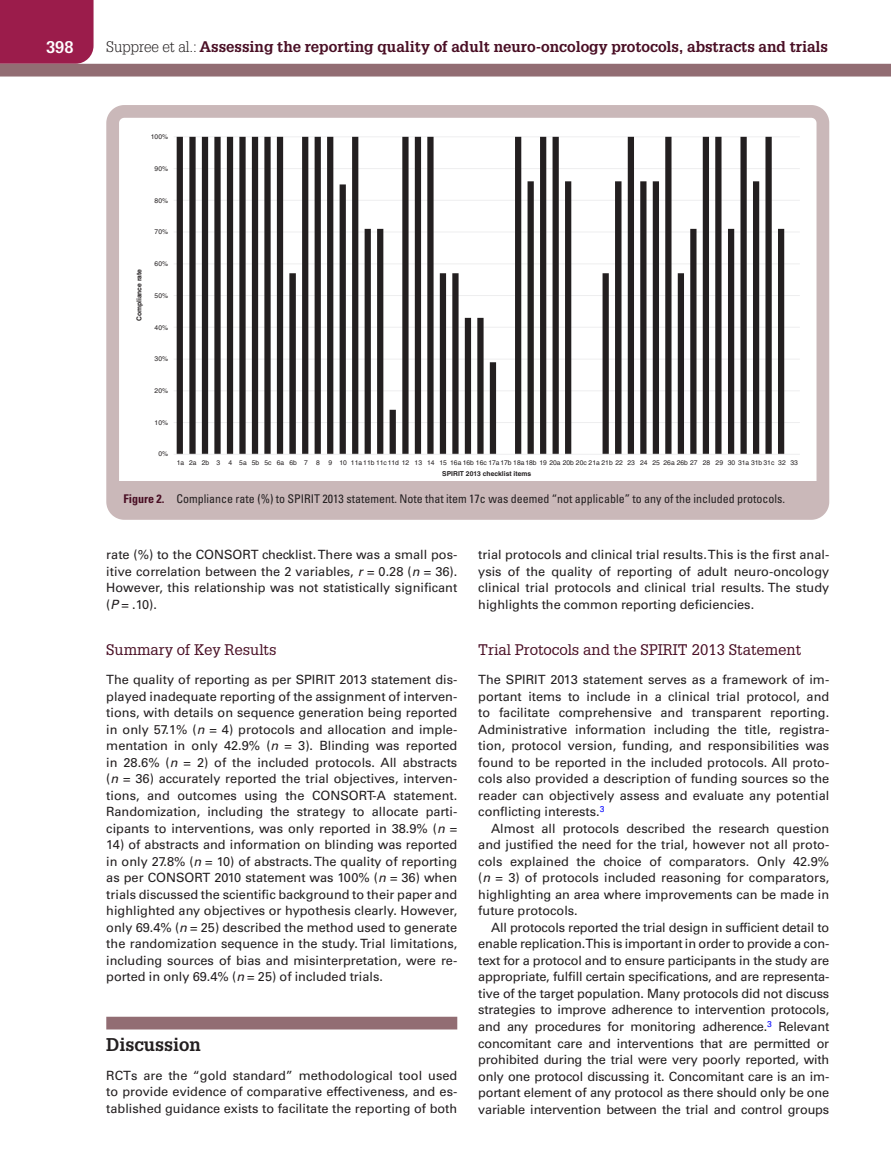
<style>
.page{position:relative;width:891px;height:1175px;background:#fff}
.page>*{position:absolute;margin:0;border:0;box-sizing:border-box;transform-origin:0 0}
.t1{font:700 18px "Glypha LT Std";color:#231f20}
.t2{font:700 16.5px "Glypha LT Std";color:#fff}
.t3{font:700 15px "Glypha LT Std";color:#490e24}
.t4{font:15px "Glypha LT Std";color:#490e24}
.t5{font:12.75px/16.5px "Univers LT Std";color:#231f20;text-align:justify}
.t6{font:condensed 12px "Univers LT Std";color:#231f20}
.t7{font:6.75px "Helvetica";color:#231f20}
.t8{font:700 6.75px "Helvetica";color:#231f20}
.s1{font-weight:300;color:#231f20}
.s2{font-weight:700;color:#490e24}
.s3{font-style:italic}
</style>
<div class="page">
<div style="left:0;top:0;width:94px;height:64px;background:#9b1c4b"></div>
<div style="left:0;top:64px;width:891px;height:12px;background:#926d73"></div>
<div style="left:106px;top:1016px;width:351px;height:13px;background:#926d73"></div>
<hr style="left:174px;top:136px;width:626px;height:1px;background:#eeeeef">
<hr style="left:174px;top:168px;width:626px;height:1px;background:#eeeeef">
<hr style="left:174px;top:200px;width:626px;height:1px;background:#eeeeef">
<hr style="left:174px;top:232px;width:626px;height:1px;background:#eeeeef">
<hr style="left:174px;top:263px;width:626px;height:1px;background:#eeeeef">
<hr style="left:174px;top:295px;width:626px;height:1px;background:#eeeeef">
<hr style="left:174px;top:327px;width:626px;height:1px;background:#eeeeef">
<hr style="left:174px;top:359px;width:626px;height:1px;background:#eeeeef">
<hr style="left:174px;top:390px;width:626px;height:1px;background:#eeeeef">
<hr style="left:174px;top:422px;width:626px;height:1px;background:#eeeeef">
<svg style="left:177px;top:137px;width:607px;height:317px"></svg>
<hr style="left:174px;top:454px;width:626px;height:1px;background:#eeeeef">
<div style="left:118px;top:481px;width:700px;height:29px;background:#cab8b9"></div>
<div style="left:106px;top:105px;width:723px;height:415px;border:13px solid #cab8b9;border-radius:12px"></div>
<p class="t2" style="left:46px;top:37px;width:29px">398</p>
<p class="t3" style="left:106px;top:37px;width:723px"><span class="s1">Suppree et al.:</span> Assessing the reporting quality of adult neuro-oncology protocols, abstracts and trials</p>
<p class="t8" style="left:135px;top:321px;width:54px;rotate:-90deg">Compliance rate</p>
<p class="t7" style="left:151px;top:133px;width:19px">100%</p>
<p class="t7" style="left:155px;top:165px;width:15px">90%</p>
<p class="t7" style="left:155px;top:196px;width:15px">80%</p>
<p class="t7" style="left:155px;top:228px;width:15px">70%</p>
<p class="t7" style="left:155px;top:260px;width:15px">60%</p>
<p class="t7" style="left:155px;top:291px;width:15px">50%</p>
<p class="t7" style="left:155px;top:323px;width:15px">40%</p>
<p class="t7" style="left:155px;top:355px;width:15px">30%</p>
<p class="t7" style="left:155px;top:387px;width:15px">20%</p>
<p class="t7" style="left:155px;top:418px;width:15px">10%</p>
<p class="t7" style="left:158px;top:450px;width:11px">0%</p>
<p class="t7" style="left:177px;top:458px;width:132px">1a2a2b 3 4 5a5b5c6a6b 7</p>
<p class="t7" style="left:316px;top:458px;width:5px">8</p>
<p class="t7" style="left:328px;top:458px;width:471px">9 10 11a 11b 11c11d 12 13 14 15 16a 16b 16c 17a17b 18a 18b 19 20a 20b 20c 21a 21b 22 23 24 25 26a 26b 27 28 29 30 31a 31b 31c 32 33</p>
<p class="t8" style="left:442px;top:469px;width:90px">SPIRIT 2013 checklist items</p>
<p class="t6" style="left:124px;top:490px;width:663px"><span class="s2">Figure 2.</span> Compliance rate (%) to SPIRIT 2013 statement. Note that item 17c was deemed “not applicable” to any of the included protocols.</p>
<p class="t5" style="left:106px;top:546px;width:353px">rate (%) to the CONSORT checklist. There was a small pos&shy;itive correlation between the 2 variables, <span class="s3">r</span> = 0.28 (<span class="s3">n</span> = 36).<br>However, this relationship was not statistically significant (<span class="s3">P</span> = .10).</p>
<p class="t4" style="left:106px;top:640px;width:172px">Summary of Key Results</p>
<p class="t5" style="left:106px;top:671px;width:353px">The quality of reporting as per SPIRIT 2013 statement dis&shy;played inadequate reporting of the assignment of interven&shy;tions, with details on sequence generation being reported in only 57.1% (<span class="s3">n</span> = 4) protocols and allocation and imple&shy;mentation in only 42.9% (<span class="s3">n</span> = 3). Blinding was reported in 28.6% (<span class="s3">n</span> = 2) of the included protocols. All abstracts (<span class="s3">n</span> = 36) accurately reported the trial objectives, interven&shy;tions, and outcomes using the CONSORT-A statement.<br>Randomization, including the strategy to allocate parti&shy;cipants to interventions, was only reported in 38.9% (<span class="s3">n</span> =</p>
<p class="t5" style="left:106px;top:836px;width:353px">14) of abstracts and information on blinding was reported in only 27.8% (<span class="s3">n</span> = 10) of abstracts. The quality of reporting as per CONSORT 2010 statement was 100% (<span class="s3">n</span> = 36) when trials discussed the scientific background to their paper and highlighted any objectives or hypothesis clearly. However, only 69.4% (<span class="s3">n</span> = 25) described the method used to generate the randomization sequence in the study. Trial limitations, including sources of bias and misinterpretation, were re&shy;ported in only 69.4% (<span class="s3">n</span> = 25) of included trials.</p>
<h1 class="t1" style="left:106px;top:1032px;width:96px">Discussion</h1>
<p class="t5" style="left:106px;top:1067px;width:353px">RCTs are the “gold standard” methodological tool used to provide evidence of comparative effectiveness, and es&shy;tablished guidance exists to facilitate the reporting of both</p>
<p class="t5" style="left:478px;top:546px;width:353px">trial protocols and clinical trial results. This is the first anal&shy;ysis of the quality of reporting of adult neuro-oncology clinical trial protocols and clinical trial results. The study highlights the common reporting deficiencies.</p>
<p class="t4" style="left:478px;top:640px;width:325px">Trial Protocols and the SPIRIT 2013 Statement</p>
<p class="t5" style="left:478px;top:671px;width:353px">The SPIRIT 2013 statement serves as a framework of im&shy;portant items to include in a clinical trial protocol, and to facilitate comprehensive and transparent reporting.<br>Administrative information including the title, registra&shy;tion, protocol version, funding, and responsibilities was found to be reported in the included protocols. All proto&shy;cols also provided a description of funding sources so the reader can objectively assess and evaluate any potential conflicting interests.<sup>3</sup></p>
<p class="t5" style="left:478px;top:820px;width:353px;text-indent:13px">Almost all protocols described the research question and justified the need for the trial, however not all proto&shy;cols explained the choice of comparators. Only 42.9% (<span class="s3">n</span> = 3) of protocols included reasoning for comparators, highlighting an area where improvements can be made in future protocols.</p>
<p class="t5" style="left:478px;top:919px;width:353px;text-indent:13px">All protocols reported the trial design in sufficient detail to enable replication. This is important in order to provide a con&shy;text for a protocol and to ensure participants in the study are appropriate, fulfill certain specifications, and are representa&shy;tive of the target population. Many protocols did not discuss strategies to improve adherence to intervention protocols, and any procedures for monitoring adherence.<sup>3</sup> Relevant concomitant care and interventions that are permitted or prohibited during the trial were very poorly reported, with only one protocol discussing it. Concomitant care is an im&shy;portant element of any protocol as there should only be one variable intervention between the trial and control groups</p>
</div>
